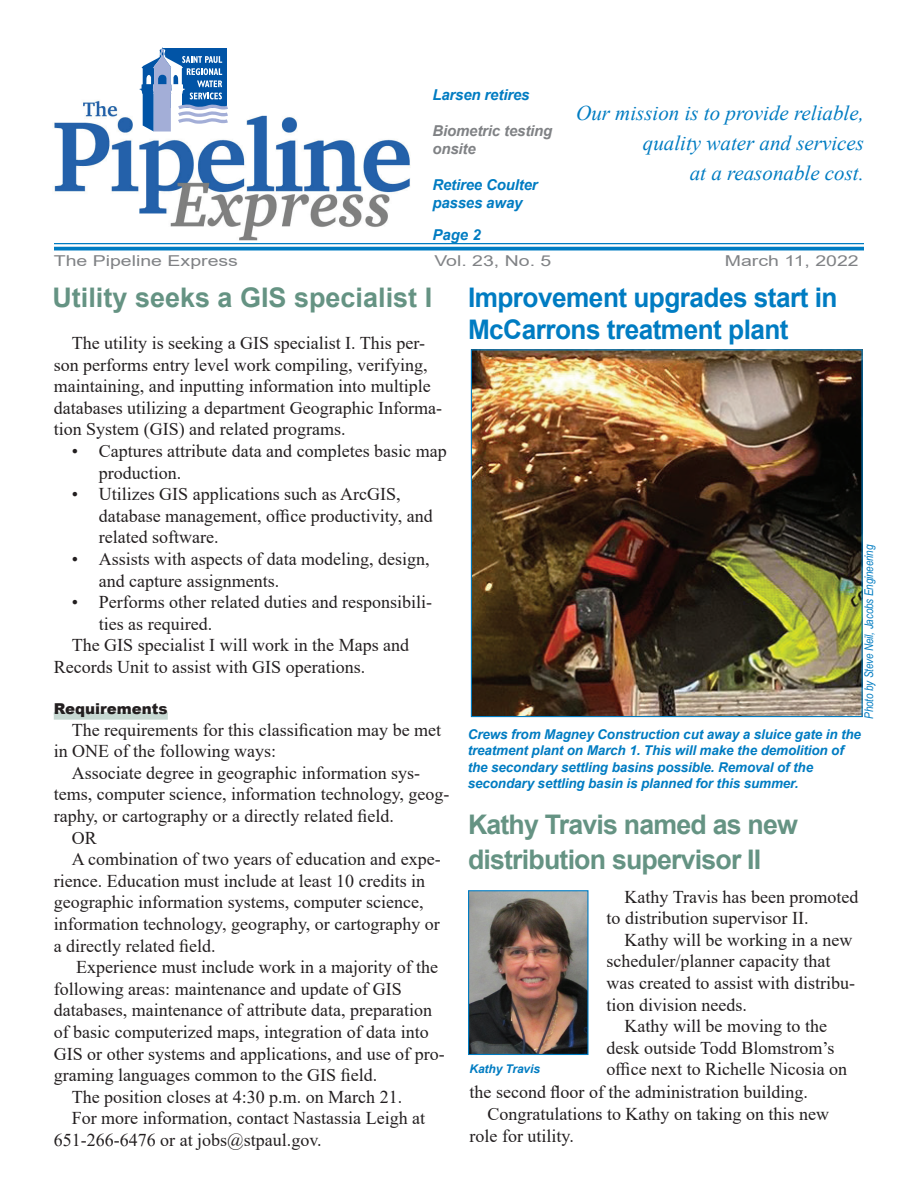
<style>
.page{position:relative;width:918px;height:1188px;background:#fff}
.page>*{position:absolute;margin:0;border:0;box-sizing:border-box;transform-origin:0 0}
.t1{font:700 27px/32.4px "Arial";letter-spacing:-.02em;color:#007cc2}
.t2{font:700 27px/34.5px "Arial";letter-spacing:-.03em;color:#659383}
.t3{font:700 27px "Arial";color:#659383}
.t4{font:italic 21px/30px "Times New Roman";color:#007cc2;text-align:right}
.t5{font:18px/21.6px "Times New Roman";color:#231f20}
.t6{font:italic 700 15px/18px "Arial";letter-spacing:-.01em;color:#007cc2}
.t7{font:15px "Arial";color:#808285;scale:1.3 1}
.t8{font:italic 700 15px/18px "Arial";letter-spacing:-.01em;color:#808285}
.t9{font:900 15px "Arial";color:#231f20}
.t10{font:italic 700 13.5px/16.5px "Arial";letter-spacing:-.01em;color:#007cc2}
.t11{font:italic 12px "Arial Narrow";letter-spacing:-.01em;color:#007cc2}
.t12{font:italic 700 12px "Arial";letter-spacing:-.01em;color:#007cc2}
</style>
<div class="page">
<hr style="left:54px;top:243px;width:810px;height:1px;background:#007cc2">
<hr style="left:54px;top:247px;width:810px;height:3px;background:#007cc2">
<img style="left:53px;top:100px;width:358px;height:140px">
<svg style="left:140px;top:47px;width:88px;height:85px"></svg>
<div style="left:54px;top:712px;width:114px;height:8px;background:#c7d8d2"></div>
<img style="left:473px;top:351px;width:388px;height:364px">
<div style="left:471px;top:349px;width:392px;height:368px;border:1px solid #007cc2"></div>
<img style="left:470px;top:892px;width:117px;height:161px">
<div style="left:468px;top:890px;width:121px;height:165px;border:1px solid #007cc2"></div>
<p class="t6" style="left:432px;top:86px;width:99px">Larsen retires</p>
<p class="t8" style="left:432px;top:122px;width:122px">Biometric testing onsite</p>
<p class="t6" style="left:432px;top:176px;width:107px">Retiree Coulter passes away</p>
<p class="t6" style="left:432px;top:226px;width:50px">Page 2</p>
<p class="t4" style="left:576px;top:98px;width:289px">Our mission is to provide reliable, quality water and services<br>at a reasonable cost.</p>
<p class="t7" style="left:54px;top:250px;width:143px">The Pipeline Express</p>
<p class="t7" style="left:434px;top:250px;width:92px">Vol. 23, No. 5</p>
<p class="t7" style="left:725px;top:250px;width:105px">March 11, 2022</p>
<h1 class="t3" style="left:52px;top:279px;width:381px">Utility seeks a GIS specialist I</h1>
<h1 class="t1" style="left:468px;top:282px;width:371px">Improvement upgrades start in<br>McCarrons treatment plant</h1>
<p class="t5" style="left:54px;top:332px;width:390px;text-indent:18px">The utility is seeking a GIS specialist I. This per&shy;son performs entry level work compiling, verifying, maintaining, and inputting information into multiple databases utilizing a department Geographic Informa&shy;tion System (GIS) and related programs.</p>
<p class="t5" style="left:99px;top:440px;width:349px;text-indent:-27px">• Captures attribute data and completes basic map production.</p>
<p class="t5" style="left:99px;top:483px;width:335px;text-indent:-27px">• Utilizes GIS applications such as ArcGIS, database management, office productivity, and related software.</p>
<p class="t5" style="left:99px;top:548px;width:332px;text-indent:-27px">• Assists with aspects of data modeling, design, and capture assignments.</p>
<p class="t5" style="left:72px;top:591px;width:362px">• Performs other related duties and responsibili-</p>
<p class="t5" style="left:99px;top:612px;width:115px">ties as required.</p>
<p class="t5" style="left:72px;top:634px;width:339px">The GIS specialist I will work in the Maps and</p>
<p class="t5" style="left:54px;top:656px;width:313px">Records Unit to assist with GIS operations.</p>
<p class="t9" style="left:54px;top:698px;width:116px">Requirements</p>
<p class="t5" style="left:54px;top:718px;width:389px;text-indent:18px">The requirements for this classification may be met in ONE of the following ways:</p>
<p class="t5" style="left:72px;top:761px;width:350px">Associate degree in geographic information sys-</p>
<p class="t5" style="left:54px;top:783px;width:397px">tems, computer science, information technology, geog-</p>
<p class="t5" style="left:54px;top:805px;width:342px">raphy, or cartography or a directly related field.</p>
<p class="t5" style="left:72px;top:826px;width:27px">OR</p>
<p class="t5" style="left:72px;top:848px;width:370px">A combination of two years of education and expe-</p>
<p class="t5" style="left:54px;top:869px;width:373px">rience. Education must include at least 10 credits in</p>
<p class="t5" style="left:54px;top:891px;width:371px">geographic information systems, computer science,</p>
<p class="t5" style="left:54px;top:913px;width:388px">information technology, geography, or cartography or</p>
<p class="t5" style="left:54px;top:934px;width:163px">a directly related field.</p>
<p class="t5" style="left:76px;top:956px;width:363px">Experience must include work in a majority of the</p>
<p class="t5" style="left:54px;top:977px;width:349px">following areas: maintenance and update of GIS</p>
<p class="t5" style="left:54px;top:999px;width:380px">databases, maintenance of attribute data, preparation</p>
<p class="t5" style="left:54px;top:1021px;width:376px">of basic computerized maps, integration of data into</p>
<p class="t5" style="left:54px;top:1042px;width:392px">GIS or other systems and applications, and use of pro-</p>
<p class="t5" style="left:54px;top:1064px;width:325px">graming languages common to the GIS field.</p>
<p class="t5" style="left:72px;top:1085px;width:332px">The position closes at 4:30 p.m. on March 21.</p>
<p class="t5" style="left:72px;top:1107px;width:355px">For more information, contact Nastassia Leigh at</p>
<p class="t5" style="left:54px;top:1129px;width:269px">651-266-6476 or at jobs@stpaul.gov.</p>
<p class="t11" style="left:860px;top:719px;width:175px;rotate:-90deg">Photo by Steve Neil, Jacobs Engineering</p>
<p class="t10" style="left:468px;top:726px;width:395px">Crews from Magney Construction cut away a sluice gate in the treatment plant on March 1. This will make the demolition of the secondary settling basins possible. Removal of the secondary settling basin is planned for this summer.</p>
<h1 class="t2" style="left:468px;top:808px;width:331px">Kathy Travis named as new distribution supervisor II</h1>
<p class="t5" style="left:607px;top:885px;width:254px;text-indent:18px">Kathy Travis has been promoted to distribution supervisor II.</p>
<p class="t5" style="left:625px;top:928px;width:229px">Kathy will be working in a new</p>
<p class="t5" style="left:607px;top:950px;width:225px">scheduler/planner capacity that</p>
<p class="t5" style="left:607px;top:972px;width:250px">was created to assist with distribu-</p>
<p class="t5" style="left:607px;top:993px;width:142px">tion division needs.</p>
<p class="t5" style="left:625px;top:1015px;width:204px">Kathy will be moving to the</p>
<p class="t5" style="left:607px;top:1036px;width:229px">desk outside Todd Blomstrom’s</p>
<p class="t5" style="left:607px;top:1058px;width:242px">office next to Richelle Nicosia on</p>
<p class="t5" style="left:470px;top:1081px;width:340px">the second floor of the administration building.</p>
<p class="t5" style="left:488px;top:1103px;width:343px">Congratulations to Kathy on taking on this new</p>
<p class="t5" style="left:470px;top:1124px;width:106px">role for utility.</p>
<p class="t12" style="left:470px;top:1061px;width:72px">Kathy Travis</p>
</div>
